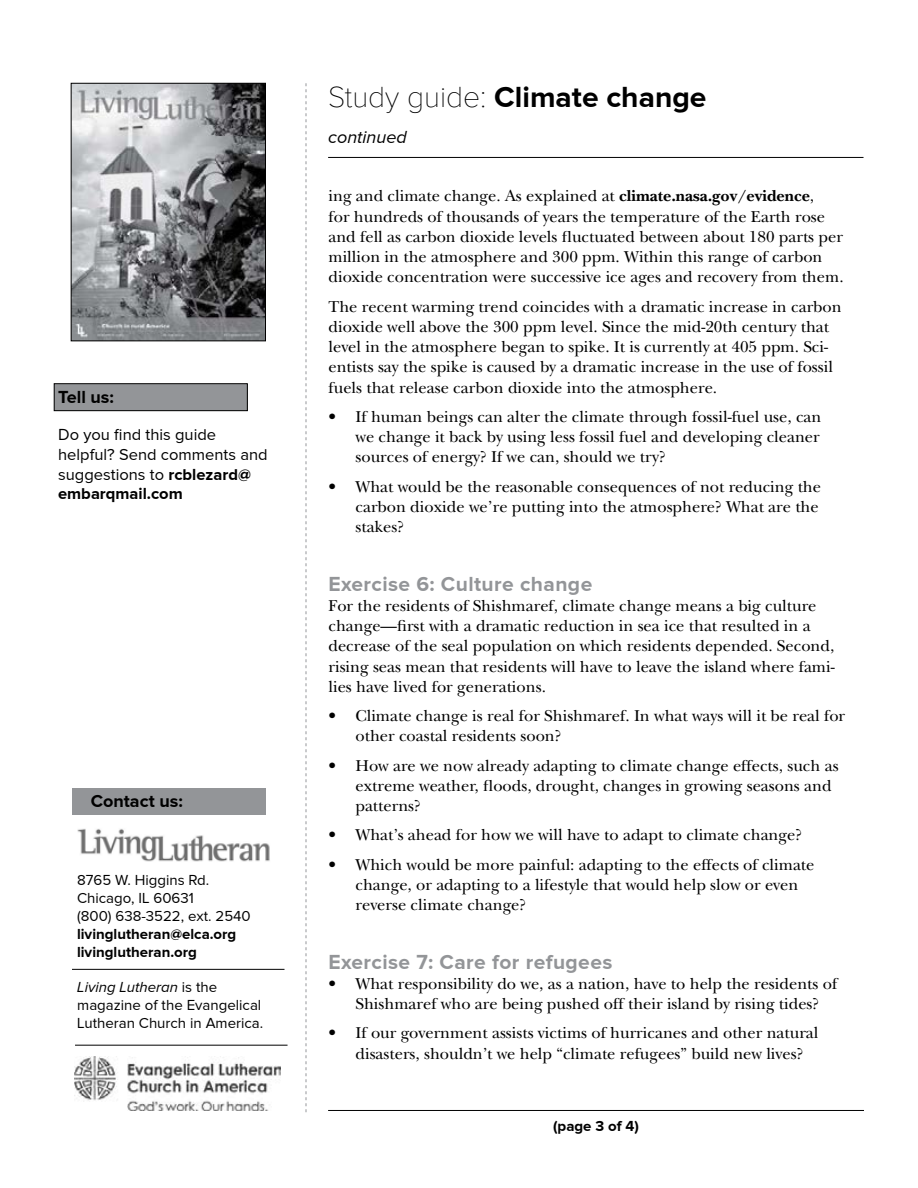
<style>
.page{position:relative;width:918px;height:1188px;background:#fff}
.page>*{position:absolute;margin:0;border:0;box-sizing:border-box;transform-origin:0 0}
.t1{font:700 30px "Proxima Nova";color:#000}
.t2{font:700 21px "Proxima Nova";letter-spacing:.02em;color:#939598}
.t3{font:700 18px "Proxima Nova";color:#000}
.t4{font:italic 18px "Proxima Nova";color:#000}
.t5{font:16.5px/20.2px "New Baskerville";color:#000}
.t6{font:16.5px/19.8px "Proxima Nova";color:#000}
.t7{font:15px/18px "Proxima Nova";color:#000}
.t8{font:700 15px/18px "Proxima Nova";color:#000}
.s1{font-weight:700}
.s2{font-style:italic}
.s3{font-family:"Proxima Nova T";font-weight:100}
</style>
<div class="page">
<hr style="left:328px;top:1110px;width:536px;height:1px;background:#000">
<svg style="left:306px;top:83px;width:1px;height:1029px"></svg>
<hr style="left:328px;top:157px;width:536px;height:1px;background:#000">
<img style="left:73px;top:85px;width:191px;height:254px">
<div style="left:71px;top:83px;width:195px;height:258px;border:1px solid #000"></div>
<div style="left:73px;top:788px;width:193px;height:27px;background:#939598"></div>
<img style="left:74px;top:1057px;width:206px;height:53px">
<hr style="left:75px;top:1045px;width:213px;height:1px;background:#000">
<hr style="left:72px;top:969px;width:213px;height:1px;background:#000">
<img style="left:77px;top:828px;width:193px;height:34px">
<div style="left:54px;top:384px;width:193px;height:27px;background:#939598"></div>
<div style="left:54px;top:383px;width:194px;height:28px;border:1px solid #000"></div>
<p class="t3" style="left:58px;top:389px;width:57px">Tell us:</p>
<p class="t6" style="left:58px;top:425px;width:211px">Do you find this guide helpful? Send comments and suggestions to <span class="s1">rcblezard@ embarqmail.com</span></p>
<p class="t3" style="left:91px;top:793px;width:94px">Contact us:</p>
<p class="t7" style="left:77px;top:871px;width:175px">8765 W. Higgins Rd.<br>Chicago, IL 60631<br>(800) 638-3522, ext. 2540</p>
<p class="t8" style="left:77px;top:925px;width:161px">livinglutheran@elca.org livinglutheran.org</p>
<p class="t7" style="left:77px;top:978px;width:187px"><span class="s2">Living Lutheran</span> is the magazine of the Evangelical<br>Lutheran Church in America.</p>
<h1 class="t1" style="left:328px;top:83px;width:380px"><span class="s3">Study guide:</span> Climate change</h1>
<p class="t4" style="left:328px;top:129px;width:80px">continued</p>
<p class="t5" style="left:328px;top:186px;width:517px">ing and climate change. As explained at <span class="s1">climate.nasa.gov/evidence</span>,<br>for hundreds of thousands of years the temperature of the Earth rose and fell as carbon dioxide levels fluctuated between about 180 parts per million in the atmosphere and 300 ppm. Within this range of carbon dioxide concentration were successive ice ages and recovery from them.</p>
<p class="t5" style="left:328px;top:296px;width:515px">The recent warming trend coincides with a dramatic increase in carbon dioxide well above the 300 ppm level. Since the mid-20th century that level in the atmosphere began to spike. It is currently at 405 ppm. Sci&shy;entists say the spike is caused by a dramatic increase in the use of fossil fuels that release carbon dioxide into the atmosphere.</p>
<p class="t5" style="left:355px;top:406px;width:467px;text-align:justify;text-indent:-27px">• If human beings can alter the climate through fossil-fuel use, can we change it back by using less fossil fuel and developing cleaner sources of energy? If we can, should we try?</p>
<p class="t5" style="left:355px;top:476px;width:467px;text-indent:-27px">• What would be the reasonable consequences of not reducing the carbon dioxide we’re putting into the atmosphere? What are the stakes?</p>
<p class="t2" style="left:328px;top:574px;width:265px">Exercise 6: Culture change</p>
<p class="t5" style="left:328px;top:595px;width:508px">For the residents of Shishmaref, climate change means a big culture change—first with a dramatic reduction in sea ice that resulted in a decrease of the seal population on which residents depended. Second, rising seas mean that residents will have to leave the island where fami&shy;lies have lived for generations.</p>
<p class="t5" style="left:355px;top:706px;width:491px;text-indent:-27px">• Climate change is real for Shishmaref. In what ways will it be real for other coastal residents soon?</p>
<p class="t5" style="left:355px;top:755px;width:485px;text-indent:-27px">• How are we now already adapting to climate change effects, such as extreme weather, floods, drought, changes in growing seasons and patterns?</p>
<p class="t5" style="left:328px;top:825px;width:475px">• What’s ahead for how we will have to adapt to climate change?</p>
<p class="t5" style="left:355px;top:854px;width:461px;text-indent:-27px">• Which would be more painful: adapting to the effects of climate change, or adapting to a lifestyle that would help slow or even reverse climate change?</p>
<p class="t2" style="left:328px;top:952px;width:285px">Exercise 7: Care for refugees</p>
<p class="t5" style="left:328px;top:973px;width:510px;text-align:center">• What responsibility do we, as a nation, have to help the residents of<br>Shishmaref who are being pushed off their island by rising tides?</p>
<p class="t5" style="left:355px;top:1023px;width:464px;text-indent:-27px">• If our government assists victims of hurricanes and other natural disasters, shouldn’t we help “climate refugees” build new lives?</p>
<p class="t8" style="left:553px;top:1117px;width:87px">(page 3 of 4)</p>
</div>
